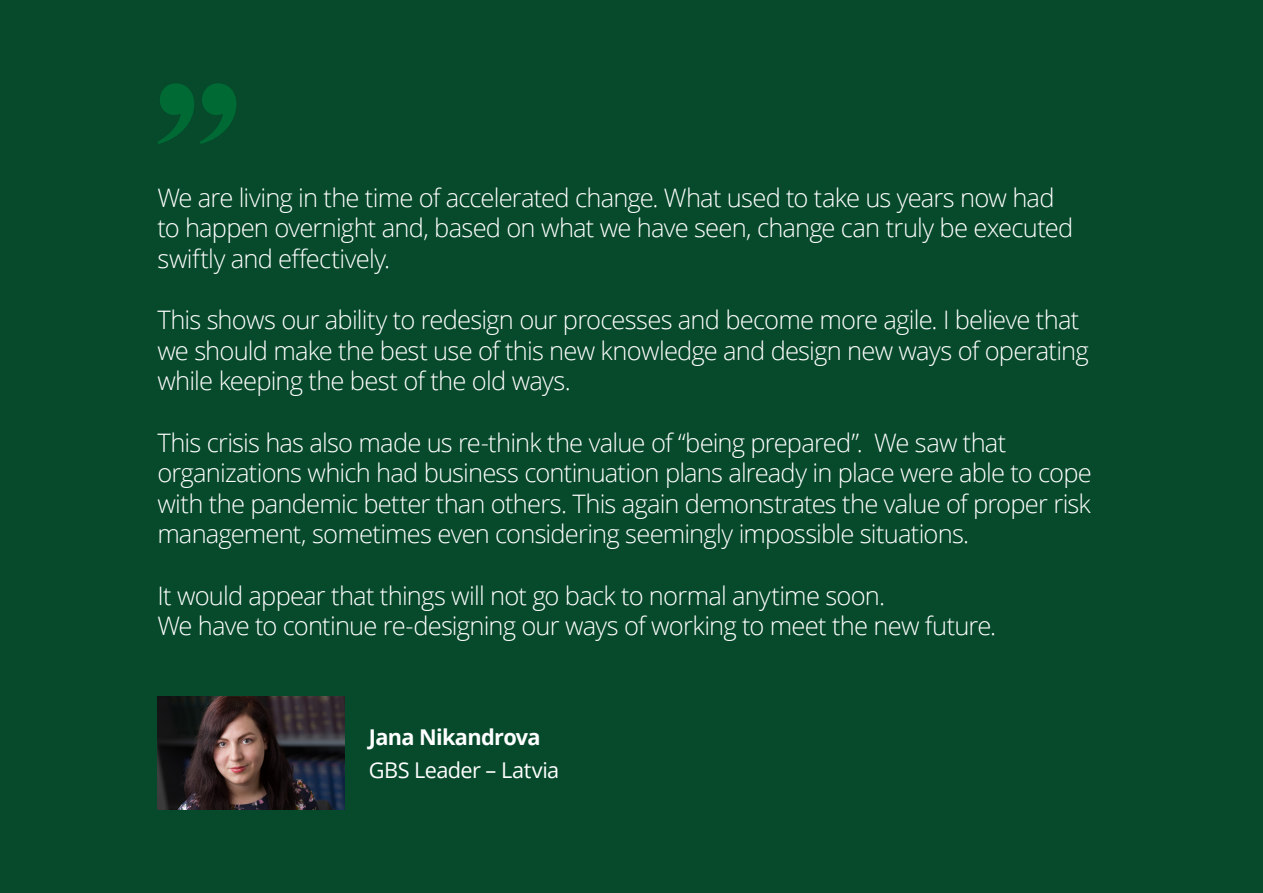
<style>
.page{position:relative;width:1263px;height:893px;background:#06492b}
.page>*{position:absolute;margin:0;border:0;box-sizing:border-box;transform-origin:0 0}
.t1{font:300 25.5px/30.6px "Open Sans";letter-spacing:-.03em;color:#fff}
.t2{font:21.75px "Open Sans";letter-spacing:-.025em;color:#fff}
.t3{font:700 21.75px "Open Sans";letter-spacing:-.035em;color:#fff}
</style>
<div class="page">
<svg style="left:157px;top:83px;width:79px;height:61px;background:#02592f"></svg>
<img style="left:157px;top:696px;width:187px;height:114px">
<p class="t1" style="left:157px;top:181px;width:917px">We are living in the time of accelerated change. What used to take us years now had to happen overnight and, based on what we have seen, change can truly be executed swiftly and effectively.</p>
<p class="t1" style="left:157px;top:304px;width:933px">This shows our ability to redesign our processes and become more agile. I believe that we should make the best use of this new knowledge and design new ways of operating while keeping the best of the old ways.</p>
<p class="t1" style="left:157px;top:426px;width:936px">This crisis has also made us re-think the value of “being prepared”. We saw that organizations which had business continuation plans already in place were able to cope with the pandemic better than others. This again demonstrates the value of proper risk management, sometimes even considering seemingly impossible situations.</p>
<p class="t1" style="left:157px;top:579px;width:840px">It would appear that things will not go back to normal anytime soon.<br>We have to continue re-designing our ways of working to meet the new future.</p>
<p class="t3" style="left:369px;top:722px;width:173px">Jana Nikandrova</p>
<p class="t2" style="left:369px;top:755px;width:192px">GBS Leader – Latvia</p>
</div>
